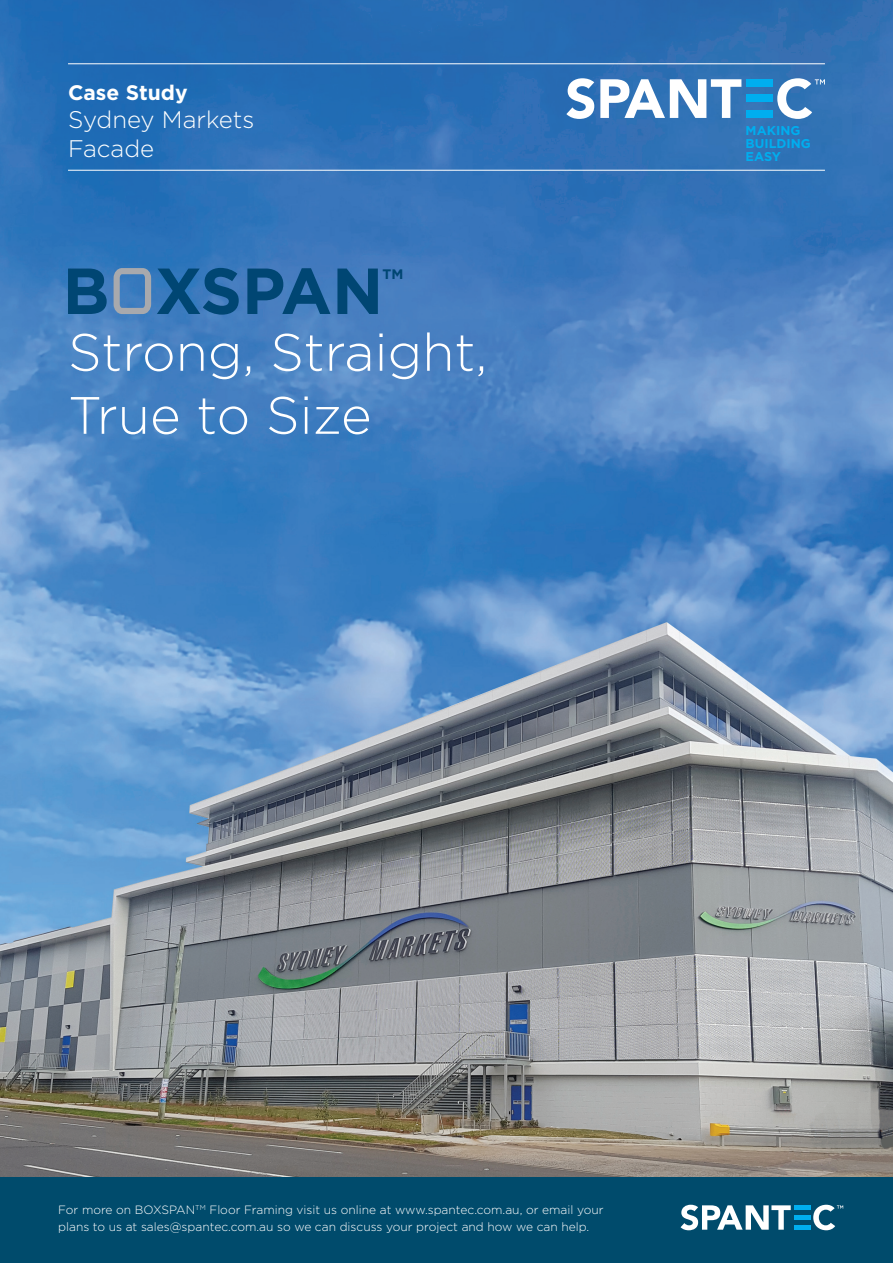
<style>
.page{position:relative;width:893px;height:1263px;background:#fff}
.page>*{position:absolute;margin:0;border:0;box-sizing:border-box;transform-origin:0 0}
.t1{font:300 52.5px/63px "Gotham";color:#fff}
.t2{font:300 24px/28.8px "Gotham";color:#fff}
.t3{font:700 21px "Gotham";color:#fff}
.t4{font:700 13.8px "Gotham";color:#004673}
.t5{font:700 12.75px/12.8px "Gotham";color:#00aeef}
.t6{font:300 12px/16.2px "Gotham";color:#fff}
</style>
<div class="page">
<img style="left:0;top:0;width:893px;height:1177px">
<div style="left:746px;top:79px;width:27px;height:8px;background:#00aeef"></div>
<div style="left:746px;top:94px;width:27px;height:8px;background:#00aeef"></div>
<div style="left:746px;top:110px;width:27px;height:8px;background:#00aeef"></div>
<svg style="left:566px;top:78px;width:28px;height:41px"></svg>
<svg style="left:600px;top:79px;width:141px;height:39px"></svg>
<svg style="left:777px;top:78px;width:48px;height:41px"></svg>
<svg style="left:68px;top:269px;width:39px;height:45px;background:#125689"></svg>
<svg style="left:157px;top:268px;width:82px;height:47px;background:#1e6099"></svg>
<svg style="left:247px;top:268px;width:83px;height:46px;background:#226198"></svg>
<svg style="left:337px;top:269px;width:41px;height:45px;background:#17588d"></svg>
<svg style="left:114px;top:268px;width:37px;height:46px;background:#6d90b6"></svg>
<hr style="left:68px;top:63px;width:757px;height:1px;background:#fff">
<hr style="left:68px;top:170px;width:757px;height:1px;background:#fff">
<div style="left:0;top:1177px;width:893px;height:86px;background:#004b6c"></div>
<svg style="left:681px;top:1205px;width:110px;height:25px"></svg>
<div style="left:794px;top:1205px;width:16px;height:5px;background:#00aeef"></div>
<div style="left:794px;top:1215px;width:16px;height:5px;background:#00aeef"></div>
<div style="left:794px;top:1225px;width:16px;height:5px;background:#00aeef"></div>
<svg style="left:813px;top:1205px;width:30px;height:25px"></svg>
<h3 class="t3" style="left:68px;top:78px;width:121px">Case Study</h3>
<h2 class="t2" style="left:68px;top:105px;width:188px">Sydney Markets<br>Facade</h2>
<p class="t4" style="left:383px;top:265px;width:22px">TM</p>
<h1 class="t1" style="left:68px;top:319px;width:421px">Strong, Straight,<br>True to Size</h1>
<p class="t5" style="left:746px;top:125px;width:67px">MAKING<br>BUILDING<br>EASY</p>
<p class="t6" style="left:58px;top:1202px;width:547px">For more on BOXSPAN<sup>TM</sup> Floor Framing visit us online at www.spantec.com.au, or email your plans to us at sales@spantec.com.au so we can discuss your project and how we can help.</p>
</div>
